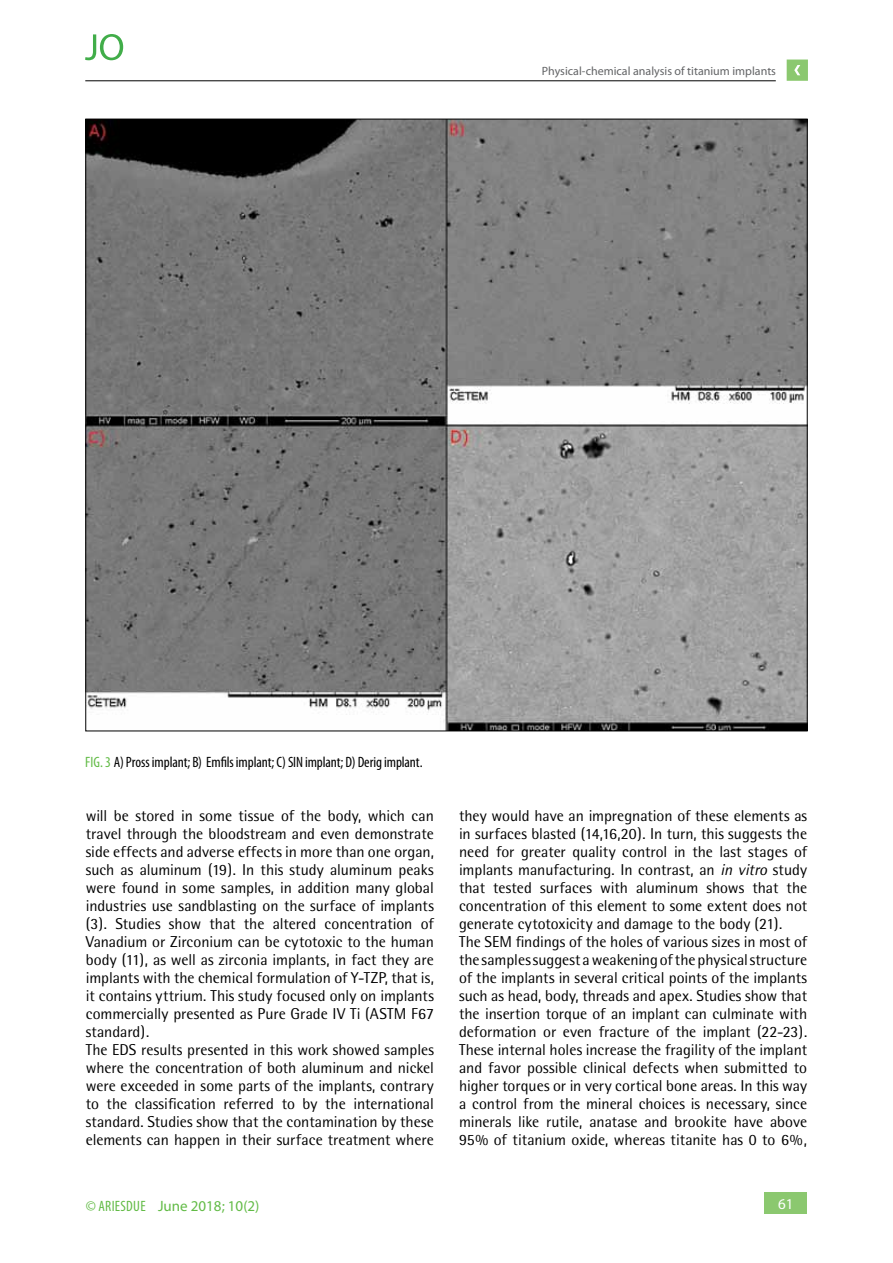
<style>
.page{position:relative;width:893px;height:1263px;background:#fff}
.page>*{position:absolute;margin:0;border:0;box-sizing:border-box;transform-origin:0 0}
.t1{font:15.75px/18px "Rotis Semi Sans";color:#000}
.t2{font:condensed 15px "Myriad Pro";letter-spacing:-.005em;color:#000}
.t3{font:15px "Myriad Pro";color:#62bb46}
.t4{font:15px "Myriad Pro";color:#fff}
.t5{font:12px "Myriad Pro";color:#636466}
.s1{color:#62bb46}
.s2{font-style:italic}
.s3{font-stretch:condensed}
</style>
<div class="page">
<div style="left:765px;top:1193px;width:42px;height:21px;background:#8bc86f"></div>
<svg style="left:787px;top:60px;width:21px;height:21px"></svg>
<hr style="left:85px;top:81px;width:691px;height:1px;background:#000">
<svg style="left:85px;top:34px;width:38px;height:26px"></svg>
<img style="left:88px;top:121px;width:717px;height:608px">
<p class="t5" style="left:542px;top:63px;width:236px">Physical-chemical analysis of titanium implants</p>
<p class="t2" style="left:85px;top:753px;width:339px"><span class="s1">FIG. 3</span> A) Pross implant; B) Emfils implant; C) SIN implant; D) Derig implant.</p>
<p class="t1" style="left:86px;top:807px;width:350px">will be stored in some tissue of the body, which can travel through the bloodstream and even demonstrate side effects and adverse effects in more than one organ, such as aluminum (19). In this study aluminum peaks were found in some samples, in addition many global industries use sandblasting on the surface of implants (3). Studies show that the altered concentration of Vanadium or Zirconium can be cytotoxic to the human body (11), as well as zirconia implants, in fact they are implants with the chemical formulation of Y-TZP, that is, it contains yttrium. This study focused only on implants commercially presented as Pure Grade IV Ti (ASTM F67 standard).<br>The EDS results presented in this work showed samples where the concentration of both aluminum and nickel were exceeded in some parts of the implants, contrary to the classification referred to by the international standard. Studies show that the contamination by these elements can happen in their surface treatment where</p>
<p class="t1" style="left:459px;top:807px;width:350px">they would have an impregnation of these elements as in surfaces blasted (14,16,20). In turn, this suggests the need for greater quality control in the last stages of implants manufacturing. In contrast, an <span class="s2">in vitro</span> study that tested surfaces with aluminum shows that the concentration of this element to some extent does not generate cytotoxicity and damage to the body (21).<br>The SEM findings of the holes of various sizes in most of the samples suggest a weakening of the physical structure of the implants in several critical points of the implants such as head, body, threads and apex. Studies show that the insertion torque of an implant can culminate with deformation or even fracture of the implant (22-23).<br>These internal holes increase the fragility of the implant and favor possible clinical defects when submitted to higher torques or in very cortical bone areas. In this way a control from the mineral choices is necessary, since minerals like rutile, anatase and brookite have above 95% of titanium oxide, whereas titanite has 0 to 6%,</p>
<p class="t3" style="left:86px;top:1196px;width:175px"><span class="s3">© ariesdue</span> June 2018; 10(2)</p>
<p class="t4" style="left:778px;top:1195px;width:17px">61</p>
</div>
